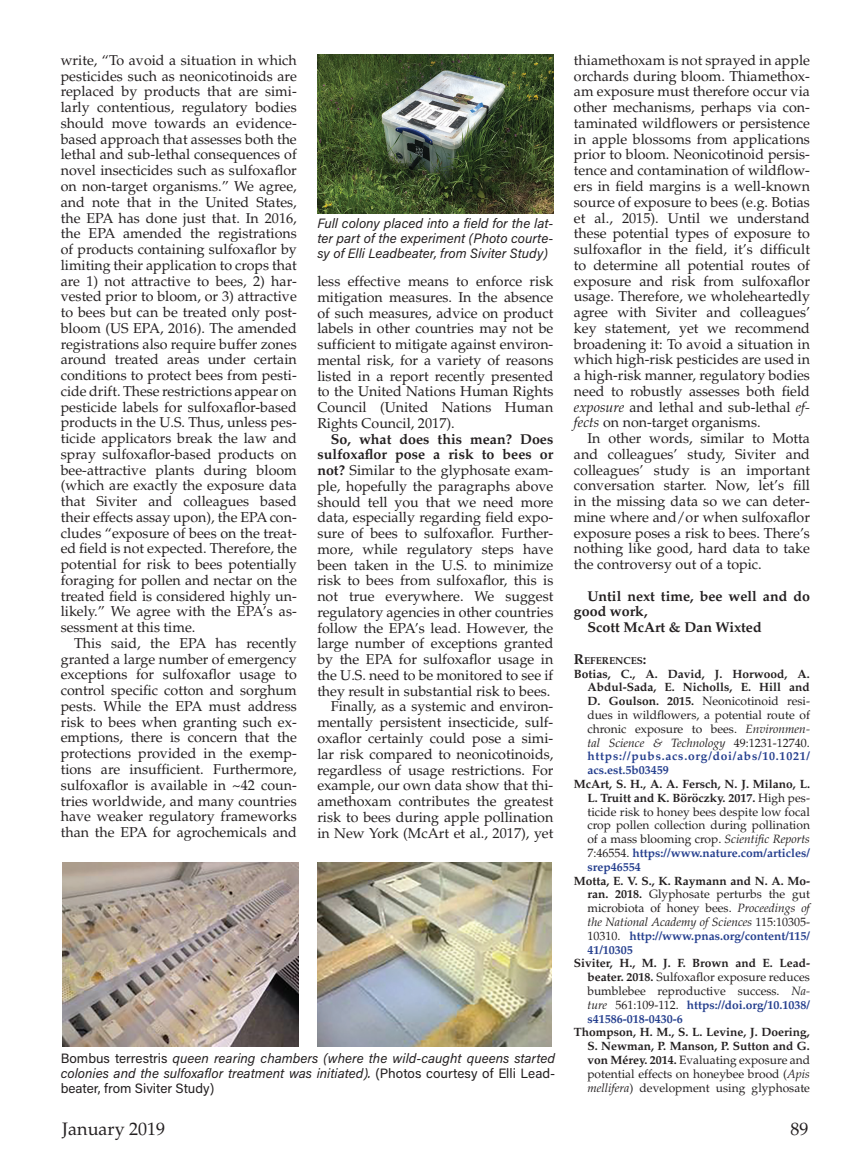
<style>
.page{position:relative;width:864px;height:1175px;background:#fff}
.page>*{position:absolute;margin:0;border:0;box-sizing:border-box;transform-origin:0 0}
.t1{font:18px "Palatino";color:#231f20}
.t2{font:14.25px/15.8px "Palatino";color:#231f20;text-align:justify}
.t3{font:700 14.25px/15.8px "Palatino";color:#231f20}
.Captions{font:italic 13.5px/15px "Acumin Pro";color:#231f20;text-align:justify}
.References{font:12px/13.8px "Palatino";color:#231f20;text-align:justify}
.References-2{font:700 12px/13.8px "Palatino";color:#231f20;text-align:justify}
.Subheaders{font:700 10.05px "Palatino";color:#231f20}
.s1{font-weight:700}
.s2{font-style:normal}
.s3{font-style:italic}
.s4{font-size:14.25px}
.s5{font-weight:700;color:#253f8e}
.s6{font-weight:400}
.s7{font-weight:400;font-style:italic}
</style>
<div class="page">
<img style="left:63px;top:862px;width:236px;height:184px">
<img style="left:317px;top:54px;width:236px;height:159px">
<img style="left:318px;top:862px;width:234px;height:184px">
<p class="t2" style="left:61px;top:52px;width:238px">write, “To avoid a situation in which pesticides such as neonicotinoids are replaced by products that are simi&shy;larly contentious, regulatory bodies should move towards an evidence&shy;based approach that assesses both the lethal and sub-lethal consequences of novel insecticides such as sulfoxaflor on non-target organisms.” We agree, and note that in the United States, the EPA has done just that. In 2016, the EPA amended the registrations of products containing sulfoxaflor by limiting their application to crops that are 1) not attractive to bees, 2) har&shy;vested prior to bloom, or 3) attractive to bees but can be treated only post&shy;bloom (US EPA, 2016). The amended registrations also require buffer zones around treated areas under certain conditions to protect bees from pesti&shy;cide drift. These restrictions appear on pesticide labels for sulfoxaflor-based products in the U.S. Thus, unless pes&shy;ticide applicators break the law and spray sulfoxaflor-based products on bee-attractive plants during bloom (which are exactly the exposure data that Siviter and colleagues based their effects assay upon), the EPA con&shy;cludes “exposure of bees on the treat&shy;ed field is not expected. Therefore, the potential for risk to bees potentially foraging for pollen and nectar on the treated field is considered highly un&shy;likely.” We agree with the EPA’s as&shy;sessment at this time.</p>
<p class="t2" style="left:61px;top:635px;width:238px;text-indent:14px">This said, the EPA has recently granted a large number of emergency exceptions for sulfoxaflor usage to control specific cotton and sorghum pests. While the EPA must address risk to bees when granting such ex&shy;emptions, there is concern that the protections provided in the exemp&shy;tions are insufficient. Furthermore, sulfoxaflor is available in ~42 coun&shy;tries worldwide, and many countries have weaker regulatory frameworks than the EPA for agrochemicals and</p>
<p class="Captions" style="left:317px;top:215px;width:238px">Full colony placed into a field for the lat&shy;ter part of the experiment (Photo courte&shy;sy of Elli Leadbeater, from Siviter Study)</p>
<p class="t2" style="left:317px;top:273px;width:238px">less effective means to enforce risk mitigation measures. In the absence of such measures, advice on product labels in other countries may not be sufficient to mitigate against environ&shy;mental risk, for a variety of reasons listed in a report recently presented to the United Nations Human Rights Council (United Nations Human Rights Council, 2017).</p>
<p class="t2" style="left:317px;top:431px;width:238px;text-indent:14px"><span class="s1">So, what does this mean? Does sulfoxaflor pose a risk to bees or not?</span> Similar to the glyphosate exam&shy;ple, hopefully the paragraphs above should tell you that we need more data, especially regarding field expo&shy;sure of bees to sulfoxaflor. Further&shy;more, while regulatory steps have been taken in the U.S. to minimize risk to bees from sulfoxaflor, this is not true everywhere. We suggest regulatory agencies in other countries follow the EPA’s lead. However, the large number of exceptions granted by the EPA for sulfoxaflor usage in the U.S. need to be monitored to see if they result in substantial risk to bees.</p>
<p class="t2" style="left:317px;top:699px;width:238px;text-indent:14px">Finally, as a systemic and environ&shy;mentally persistent insecticide, sulf&shy;oxaflor certainly could pose a simi&shy;lar risk compared to neonicotinoids, regardless of usage restrictions. For example, our own data show that thi&shy;amethoxam contributes the greatest risk to bees during apple pollination in New York (McArt et al., 2017), yet</p>
<p class="Captions" style="left:61px;top:1050px;width:496px"><span class="s2">Bombus terrestris</span> queen rearing chambers (where the wild-caught queens started colonies and the sulfoxaflor treatment was initiated). <span class="s2">(Photos courtesy of Elli Lead&shy;beater, from Siviter Study)</span></p>
<p class="t2" style="left:574px;top:52px;width:238px">thiamethoxam is not sprayed in apple orchards during bloom. Thiamethox&shy;am exposure must therefore occur via other mechanisms, perhaps via con&shy;taminated wildflowers or persistence in apple blossoms from applications prior to bloom. Neonicotinoid persis&shy;tence and contamination of wildflow&shy;ers in field margins is a well-known source of exposure to bees (e.g. Botias et al., 2015). Until we understand these potential types of exposure to sulfoxaflor in the field, it’s difficult to determine all potential routes of exposure and risk from sulfoxaflor usage. Therefore, we wholeheartedly agree with Siviter and colleagues’ key statement, yet we recommend broadening it: To avoid a situation in which high-risk pesticides are used in a high-risk manner, regulatory bodies need to robustly assesses both field <span class="s3">exposure</span> and lethal and sub-lethal <span class="s3">ef&shy;fects</span> on non-target organisms.</p>
<p class="t2" style="left:574px;top:430px;width:238px;text-indent:14px">In other words, similar to Motta and colleagues’ study, Siviter and colleagues’ study is an important conversation starter. Now, let’s fill in the missing data so we can deter&shy;mine where and/or when sulfoxaflor exposure poses a risk to bees. There’s nothing like good, hard data to take the controversy out of a topic.</p>
<p class="t3" style="left:574px;top:588px;width:238px;text-indent:14px">Until next time, bee well and do good work,</p>
<p class="t3" style="left:587px;top:619px;width:176px">Scott McArt &amp; Dan Wixted</p>
<p class="Subheaders" style="left:574px;top:654px;width:74px"><span class="s4">R</span>EFERENCES<span class="s4">:</span></p>
<p class="References" style="left:587px;top:666px;width:224px;text-indent:-14px"><span class="s1">Botias, C., A. David, J. Horwood, A.<br>Abdul-Sada, E. Nicholls, E. Hill and D. Goulson. 2015.</span> Neonicotinoid resi&shy;dues in wildflowers, a potential route of chronic exposure to bees. <span class="s3">Environmen&shy;tal Science &amp; Technology</span> 49:1231-12740. <span class="s5">https://pubs.acs.org/doi/abs/10.1021/ acs.est.5b03459</span></p>
<p class="References" style="left:587px;top:777px;width:224px;text-indent:-14px"><span class="s1">McArt, S. H., A. A. Fersch, N. J. Milano, L.<br>L. Truitt and K. Böröczky. 2017.</span> High pes&shy;ticide risk to honey bees despite low focal crop pollen collection during pollination of a mass blooming crop. <span class="s3">Scientific Reports </span>7:46554. <span class="s5">https://www.nature.com/articles/ srep46554</span></p>
<p class="References" style="left:587px;top:873px;width:224px;text-indent:-14px"><span class="s1">Motta, E. V. S., K. Raymann and N. A. Mo&shy;ran. 2018.</span> Glyphosate perturbs the gut microbiota of honey bees. <span class="s3">Proceedings of the National Academy of Sciences</span> 115:10305- 10310. <span class="s5">http://www.pnas.org/content/115/ 41/10305</span></p>
<p class="References" style="left:587px;top:956px;width:224px;text-indent:-14px"><span class="s1">Siviter, H., M. J. F. Brown and E. Lead&shy;beater. 2018.</span> Sulfoxaflor exposure reduces bumblebee reproductive success. <span class="s3">Na&shy;ture</span> 561:109-112. <span class="s5">https://doi.org/10.1038/ s41586-018-0430-6</span></p>
<p class="References-2" style="left:587px;top:1025px;width:224px;text-indent:-14px">Thompson, H. M., S. L. Levine, J. Doering, S. Newman, P. Manson, P. Sutton and G. von Mérey. 2014. <span class="s6">Evaluating exposure and potential effects on honeybee brood (</span><span class="s7">Apis mellifera</span><span class="s6">) development using glyphosate</span></p>
<p class="t1" style="left:62px;top:1118px;width:104px">January 2019</p>
<p class="t1" style="left:790px;top:1118px;width:19px">89</p>
</div>
